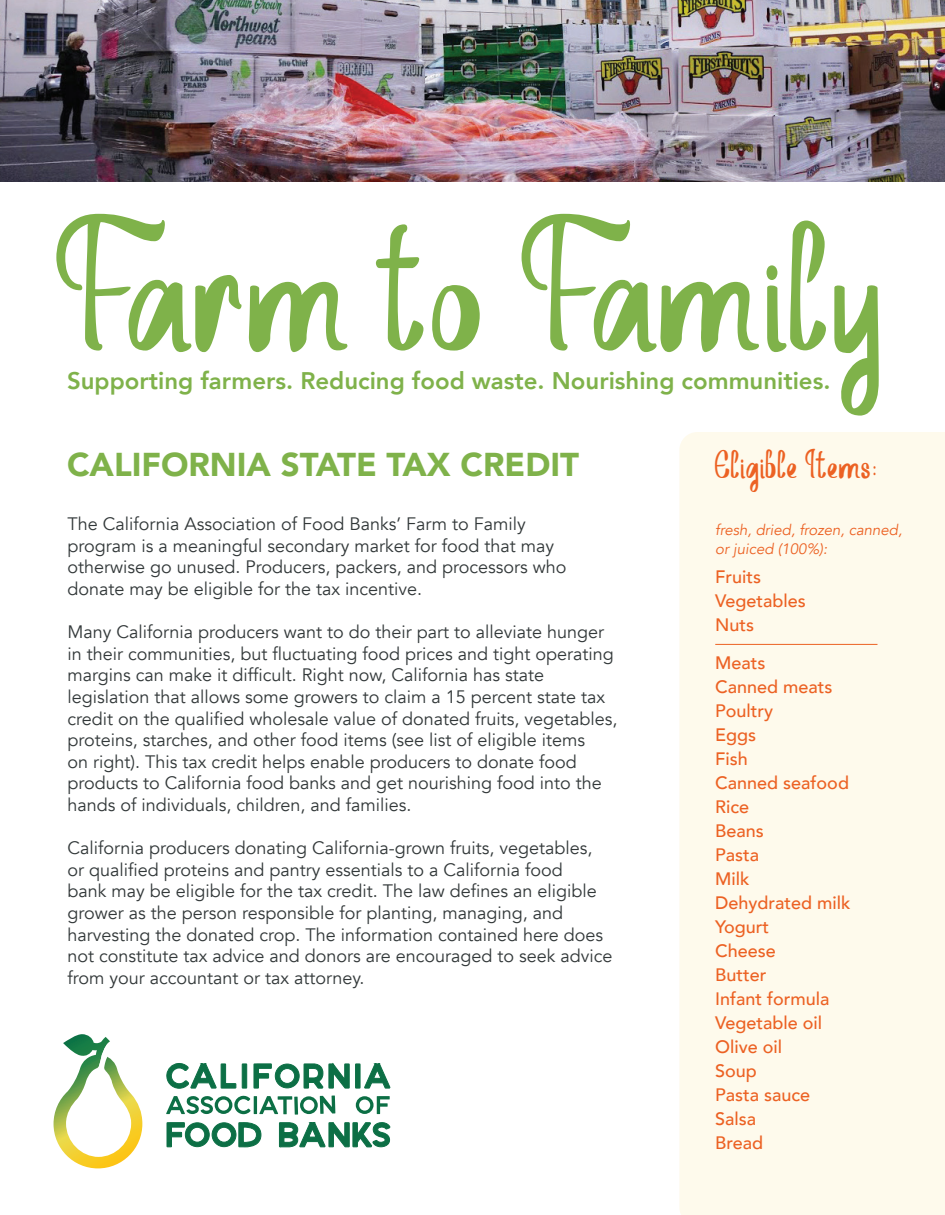
<style>
.page{position:relative;width:945px;height:1215px;background:#fff}
.page>*{position:absolute;margin:0;border:0;box-sizing:border-box;transform-origin:0 0}
.t1{font:168px "Saberina";color:#7fb24a}
.t2{font:36px "Saberina";color:#ec6123}
.t3{font:900 33px "Avenir";color:#7fb24a}
.t4{font:800 24px "Avenir";color:#7fb24a}
.t5{font:18px/21.6px "Avenir";color:#323839}
.t6{font:500 18px/24px "Avenir";color:#ec6123}
.t7{font:italic 15px/19.5px "Avenir";color:#ec6123}
</style>
<div class="page">
<svg style="left:166px;top:1063px;width:70px;height:25px"></svg>
<div style="left:242px;top:1064px;width:5px;height:24px;background:#0c6f45"></div>
<div style="left:242px;top:1064px;width:5px;height:24px;border:1px solid #0c6f45"></div>
<svg style="left:254px;top:1064px;width:69px;height:24px"></svg>
<svg style="left:329px;top:1064px;width:20px;height:24px"></svg>
<div style="left:356px;top:1064px;width:4px;height:24px;border:1px solid #0c6f45"></div>
<svg style="left:365px;top:1064px;width:25px;height:24px"></svg>
<svg style="left:166px;top:1096px;width:85px;height:18px"></svg>
<hr style="left:254px;top:1096px;width:3px;height:18px;background:#0c6f45">
<svg style="left:259px;top:1096px;width:76px;height:19px"></svg>
<svg style="left:356px;top:1096px;width:34px;height:18px"></svg>
<svg style="left:167px;top:1123px;width:94px;height:24px"></svg>
<svg style="left:279px;top:1122px;width:111px;height:25px"></svg>
<svg style="left:54px;top:1034px;width:88px;height:134px"></svg>
<div style="left:679px;top:432px;width:266px;height:783px;background:#fefaec"></div>
<img style="left:0;top:0;width:945px;height:182px">
<hr style="left:715px;top:644px;width:163px;height:1px;background:#ec6123">
<h1 class="t1" style="left:56px;top:132px;width:834px">Farm to Family</h1>
<h3 class="t4" style="left:67px;top:361px;width:765px">Supporting farmers. Reducing food waste. Nourishing communities.</h3>
<h3 class="t3" style="left:67px;top:436px;width:514px">CALIFORNIA STATE TAX CREDIT</h3>
<p class="t5" style="left:68px;top:513px;width:501px">The California Association of Food Banks’ Farm to Family program is a meaningful secondary market for food that may otherwise go unused. Producers, packers, and processors who donate may be eligible for the tax incentive.</p>
<p class="t5" style="left:68px;top:621px;width:551px">Many California producers want to do their part to alleviate hunger in their communities, but fluctuating food prices and tight operating margins can make it difficult. Right now, California has state legislation that allows some growers to claim a 15 percent state tax credit on the qualified wholesale value of donated fruits, vegetables, proteins, starches, and other food items (see list of eligible items<br>on right). This tax credit helps enable producers to donate food products to California food banks and get nourishing food into the hands of individuals, children, and families.</p>
<p class="t5" style="left:68px;top:837px;width:547px">California producers donating California-grown fruits, vegetables, or qualified proteins and pantry essentials to a California food<br>bank may be eligible for the tax credit. The law defines an eligible grower as the person responsible for planting, managing, and harvesting the donated crop. The information contained here does not constitute tax advice and donors are encouraged to seek advice from your accountant or tax attorney.</p>
<h2 class="t2" style="left:715px;top:431px;width:163px">Eligible Items:</h2>
<p class="t7" style="left:715px;top:520px;width:188px">fresh, dried, frozen, canned, or juiced (100%):</p>
<p class="t6" style="left:715px;top:563px;width:92px">Fruits<br>Vegetables<br>Nuts</p>
<p class="t6" style="left:715px;top:650px;width:137px">Meats<br>Canned meats<br>Poultry<br>Eggs<br>Fish<br>Canned seafood<br>Rice<br>Beans<br>Pasta<br>Milk<br>Dehydrated milk<br>Yogurt<br>Cheese<br>Butter<br>Infant formula<br>Vegetable oil<br>Olive oil<br>Soup<br>Pasta sauce<br>Salsa<br>Bread</p>
</div>
